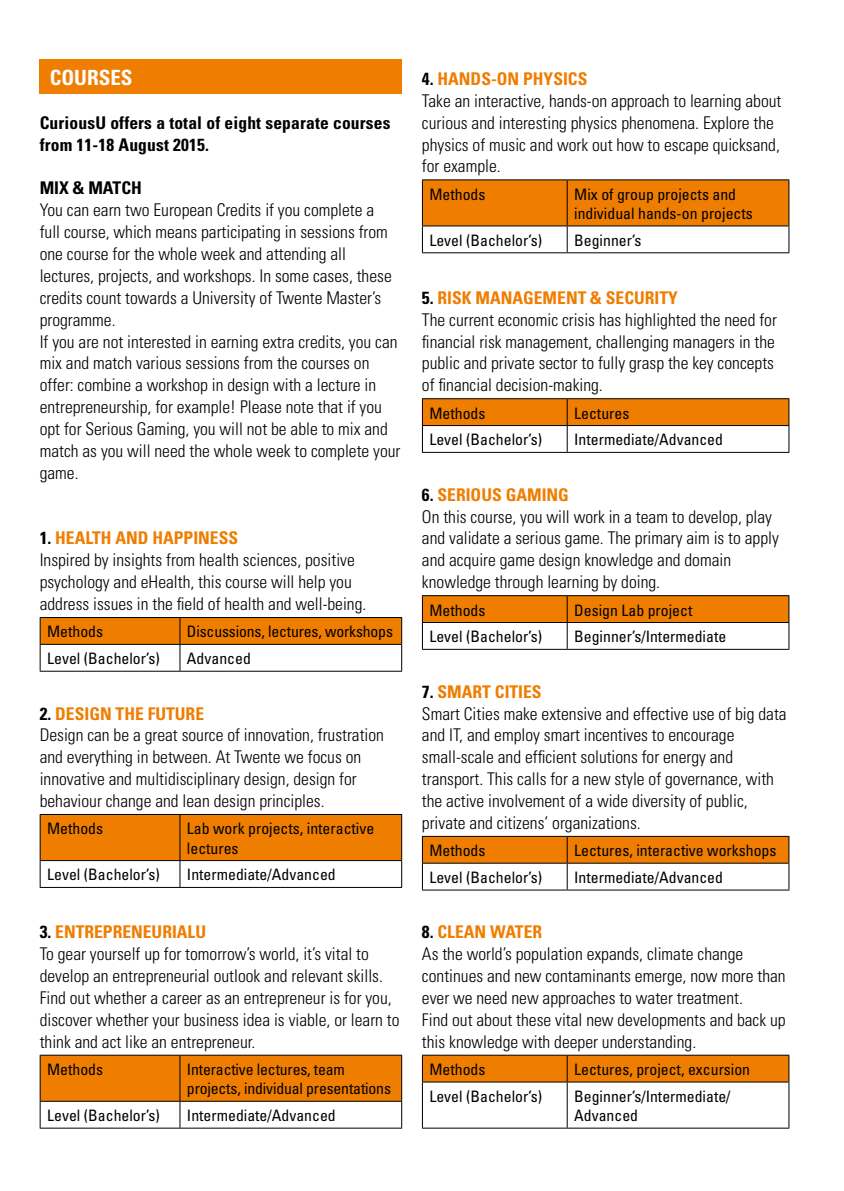
<style>
.page{position:relative;width:844px;height:1191px;background:#fff}
.page>*{position:absolute;margin:0;border:0;box-sizing:border-box;transform-origin:0 0}
.t1{font:700 condensed 21px "Univers LT Std";color:#fff}
.t2{font:300 condensed 17.5px/21.9px "Univers";color:#000}
.t3{font:700 condensed 17.5px "Univers LT Std";color:#ef7d00}
.t4{font:700 condensed 17.5px/21.9px "Univers LT Std";letter-spacing:.01em;color:#000}
.t5{font:condensed 15.75px/19.2px "Univers";color:#000}
.s1{color:#000}
</style>
<div class="page">
<div style="left:40px;top:60px;width:362px;height:34px;background:#ef7d00"></div>
<svg style="left:40px;top:617px;width:362px;height:54px"></svg>
<hr style="left:40px;top:671px;width:140px;height:1px;background:#000">
<hr style="left:180px;top:671px;width:222px;height:1px;background:#000">
<svg style="left:40px;top:814px;width:362px;height:73px"></svg>
<hr style="left:40px;top:887px;width:140px;height:1px;background:#000">
<hr style="left:180px;top:887px;width:222px;height:1px;background:#000">
<hr style="left:40px;top:1054px;width:140px;height:1px;background:#000">
<hr style="left:180px;top:1054px;width:222px;height:1px;background:#000">
<svg style="left:40px;top:1055px;width:362px;height:72px"></svg>
<hr style="left:40px;top:1127px;width:140px;height:1px;background:#000">
<hr style="left:180px;top:1127px;width:222px;height:1px;background:#000">
<hr style="left:422px;top:179px;width:145px;height:1px;background:#000">
<hr style="left:567px;top:179px;width:222px;height:1px;background:#000">
<svg style="left:422px;top:180px;width:367px;height:72px"></svg>
<hr style="left:422px;top:252px;width:145px;height:1px;background:#000">
<hr style="left:567px;top:252px;width:222px;height:1px;background:#000">
<hr style="left:422px;top:398px;width:145px;height:1px;background:#000">
<hr style="left:567px;top:398px;width:222px;height:1px;background:#000">
<svg style="left:422px;top:399px;width:367px;height:53px"></svg>
<hr style="left:422px;top:452px;width:145px;height:1px;background:#000">
<hr style="left:567px;top:452px;width:222px;height:1px;background:#000">
<svg style="left:422px;top:595px;width:367px;height:54px"></svg>
<hr style="left:422px;top:649px;width:145px;height:1px;background:#000">
<hr style="left:567px;top:649px;width:222px;height:1px;background:#000">
<svg style="left:422px;top:836px;width:367px;height:53px"></svg>
<hr style="left:422px;top:889px;width:145px;height:1px;background:#000">
<hr style="left:567px;top:889px;width:222px;height:1px;background:#000">
<hr style="left:422px;top:1054px;width:145px;height:1px;background:#000">
<hr style="left:567px;top:1054px;width:222px;height:1px;background:#000">
<svg style="left:422px;top:1055px;width:367px;height:72px"></svg>
<hr style="left:422px;top:1081px;width:145px;height:1px;background:#000">
<hr style="left:422px;top:1082px;width:1px;height:45px;background:#000">
<hr style="left:567px;top:1081px;width:222px;height:1px;background:#000">
<hr style="left:566px;top:1082px;width:1px;height:45px;background:#000">
<hr style="left:788px;top:1082px;width:1px;height:45px;background:#000">
<hr style="left:422px;top:1127px;width:145px;height:1px;background:#000">
<hr style="left:567px;top:1127px;width:222px;height:1px;background:#000">
<p class="t1" style="left:50px;top:64px;width:84px">COURSES</p>
<p class="t4" style="left:40px;top:111px;width:352px">CuriousU offers a total of eight separate courses from 11-18 August 2015.</p>
<p class="t4" style="left:40px;top:177px;width:104px">MIX &amp; MATCH</p>
<p class="t2" style="left:40px;top:199px;width:362px">You can earn two European Credits if you complete a<br>full course, which means participating in sessions from one course for the whole week and attending all lectures, projects, and workshops. In some cases, these credits count towards a University of Twente Master’s programme.<br>If you are not interested in earning extra credits, you can mix and match various sessions from the courses on offer: combine a workshop in design with a lecture in entrepreneurship, for example! Please note that if you opt for Serious Gaming, you will not be able to mix and match as you will need the whole week to complete your game.</p>
<p class="t3" style="left:40px;top:527px;width:200px"><span class="s1">1.</span> HEALTH AND HAPPINESS</p>
<p class="t2" style="left:40px;top:549px;width:328px">Inspired by insights from health sciences, positive psychology and eHealth, this course will help you address issues in the field of health and well-being.</p>
<p class="t5" style="left:47px;top:622px;width:57px">Methods</p>
<p class="t5" style="left:187px;top:622px;width:207px">Discussions, lectures, workshops</p>
<p class="t5" style="left:47px;top:648px;width:114px">Level (Bachelor’s)</p>
<p class="t5" style="left:187px;top:648px;width:65px">Advanced</p>
<p class="t3" style="left:40px;top:702px;width:166px"><span class="s1">2.</span> DESIGN THE FUTURE</p>
<p class="t2" style="left:40px;top:724px;width:345px">Design can be a great source of innovation, frustration and everything in between. At Twente we focus on innovative and multidisciplinary design, design for behaviour change and lean design principles.</p>
<p class="t5" style="left:47px;top:818px;width:57px">Methods</p>
<p class="t5" style="left:187px;top:818px;width:189px">Lab work projects, interactive lectures</p>
<p class="t5" style="left:47px;top:864px;width:114px">Level (Bachelor’s)</p>
<p class="t5" style="left:187px;top:864px;width:150px">Intermediate/Advanced</p>
<p class="t3" style="left:40px;top:921px;width:168px"><span class="s1">3.</span> ENTREPRENEURIALU</p>
<p class="t2" style="left:40px;top:943px;width:361px">To gear yourself up for tomorrow’s world, it’s vital to develop an entrepreneurial outlook and relevant skills.<br>Find out whether a career as an entrepreneur is for you, discover whether your business idea is viable, or learn to think and act like an entrepreneur.</p>
<p class="t5" style="left:47px;top:1059px;width:57px">Methods</p>
<p class="t5" style="left:187px;top:1059px;width:205px">Interactive lectures, team projects, individual presentations</p>
<p class="t5" style="left:47px;top:1105px;width:114px">Level (Bachelor’s)</p>
<p class="t5" style="left:187px;top:1105px;width:150px">Intermediate/Advanced</p>
<p class="t3" style="left:422px;top:68px;width:167px"><span class="s1">4.</span> HANDS-ON PHYSICS</p>
<p class="t2" style="left:422px;top:89px;width:361px">Take an interactive, hands-on approach to learning about curious and interesting physics phenomena. Explore the physics of music and work out how to escape quicksand, for example.</p>
<p class="t5" style="left:429px;top:184px;width:57px">Methods</p>
<p class="t5" style="left:574px;top:184px;width:180px">Mix of group projects and individual hands-on projects</p>
<p class="t5" style="left:429px;top:230px;width:114px">Level (Bachelor’s)</p>
<p class="t5" style="left:574px;top:230px;width:69px">Beginner’s</p>
<p class="t3" style="left:422px;top:287px;width:257px"><span class="s1">5.</span> RISK MANAGEMENT &amp; SECURITY</p>
<p class="t2" style="left:422px;top:308px;width:356px">The current economic crisis has highlighted the need for financial risk management, challenging managers in the public and private sector to fully grasp the key concepts of financial decision-making.</p>
<p class="t5" style="left:429px;top:403px;width:57px">Methods</p>
<p class="t5" style="left:574px;top:403px;width:57px">Lectures</p>
<p class="t5" style="left:429px;top:430px;width:114px">Level (Bachelor’s)</p>
<p class="t5" style="left:574px;top:430px;width:150px">Intermediate/Advanced</p>
<p class="t3" style="left:422px;top:484px;width:148px"><span class="s1">6.</span> SERIOUS GAMING</p>
<p class="t2" style="left:422px;top:505px;width:358px">On this course, you will work in a team to develop, play and validate a serious game. The primary aim is to apply and acquire game design knowledge and domain knowledge through learning by doing.</p>
<p class="t5" style="left:429px;top:600px;width:57px">Methods</p>
<p class="t5" style="left:574px;top:600px;width:120px">Design Lab project</p>
<p class="t5" style="left:429px;top:626px;width:114px">Level (Bachelor’s)</p>
<p class="t5" style="left:574px;top:626px;width:153px">Beginner’s/Intermediate</p>
<p class="t3" style="left:422px;top:680px;width:121px"><span class="s1">7.</span> SMART CITIES</p>
<p class="t2" style="left:422px;top:702px;width:366px">Smart Cities make extensive and effective use of big data and IT, and employ smart incentives to encourage small-scale and efficient solutions for energy and transport. This calls for a new style of governance, with the active involvement of a wide diversity of public, private and citizens’ organizations.</p>
<p class="t5" style="left:429px;top:840px;width:57px">Methods</p>
<p class="t5" style="left:574px;top:840px;width:204px">Lectures, interactive workshops</p>
<p class="t5" style="left:429px;top:867px;width:114px">Level (Bachelor’s)</p>
<p class="t5" style="left:574px;top:867px;width:150px">Intermediate/Advanced</p>
<p class="t3" style="left:422px;top:921px;width:122px"><span class="s1">8.</span> CLEAN WATER</p>
<p class="t2" style="left:422px;top:943px;width:365px">As the world’s population expands, climate change continues and new contaminants emerge, now more than ever we need new approaches to water treatment.<br>Find out about these vital new developments and back up this knowledge with deeper understanding.</p>
<p class="t5" style="left:429px;top:1059px;width:57px">Methods</p>
<p class="t5" style="left:574px;top:1059px;width:177px">Lectures, project, excursion</p>
<p class="t5" style="left:429px;top:1086px;width:114px">Level (Bachelor’s)</p>
<p class="t5" style="left:574px;top:1086px;width:158px">Beginner’s/Intermediate/<br>Advanced</p>
</div>
